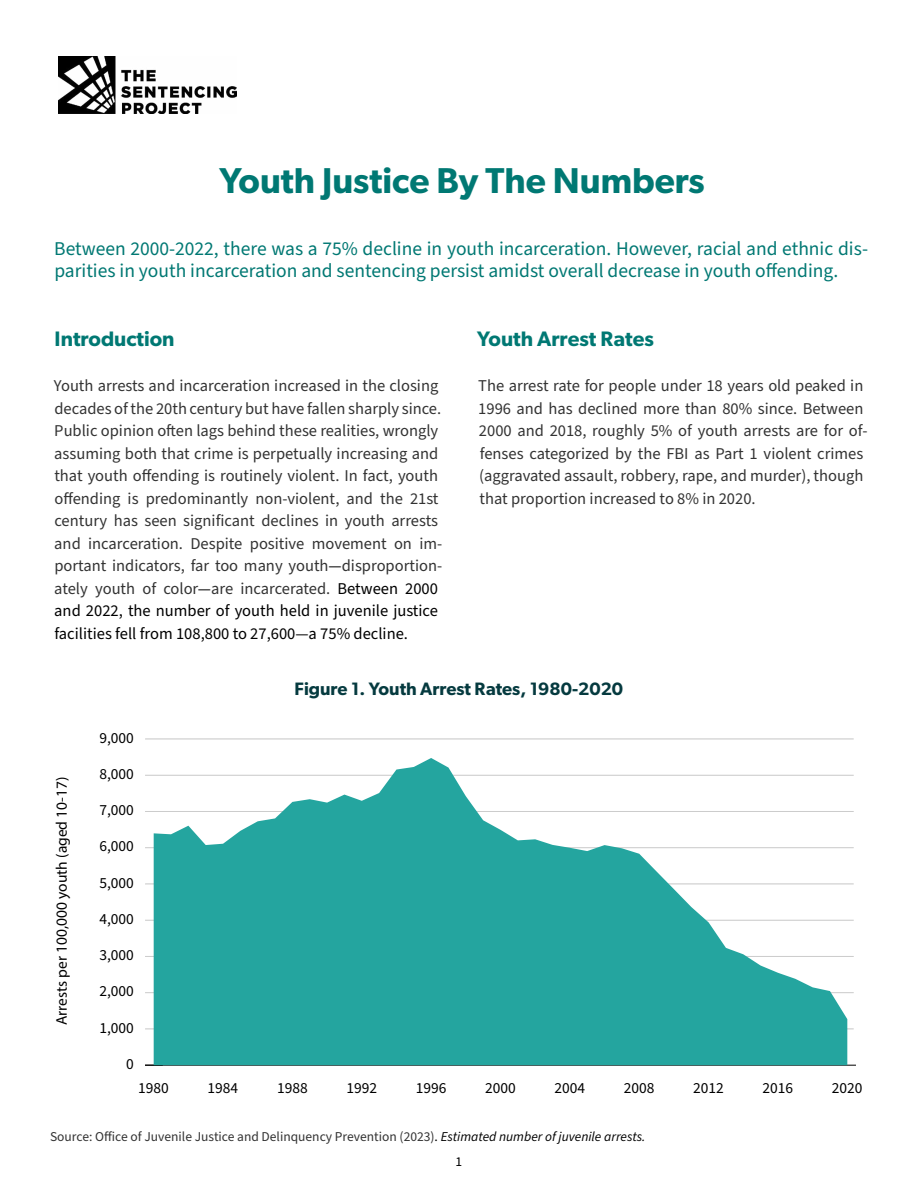
<style>
.page{position:relative;width:918px;height:1188px;background:#fff}
.page>*{position:absolute;margin:0;border:0;box-sizing:border-box;transform-origin:0 0}
.t1{font:600 36px "Gibson";color:#007873}
.t2{font:600 21px "Gibson";color:#007873}
.t3{font:19.5px/22.5px "Source Sans Pro";color:#007873}
.t4{font:600 18px "Gibson";color:#053a3f}
.t5{font:16.5px/22.5px "Source Sans Pro";color:#333}
.t6{font:15.45px "Source Sans Pro";color:#000}
.t7{font:15.45px "Myriad Pro";color:#000}
.t8{font:13.5px "Source Sans Pro";color:#333}
.t9{font:13.5px "Source Sans Pro";color:#000}
.s1{color:#000}
.s2{font-style:italic;color:#000}
</style>
<div class="page">
<img style="left:58px;top:56px;width:178px;height:58px">
<hr style="left:145px;top:1065px;width:711px;height:1px;background:#000">
<svg style="left:145px;top:1065px;width:18px;height:1px"></svg>
<hr style="left:145px;top:1029px;width:709px;height:1px;background:#ccc">
<hr style="left:145px;top:992px;width:709px;height:1px;background:#ccc">
<hr style="left:145px;top:956px;width:709px;height:1px;background:#ccc">
<hr style="left:145px;top:920px;width:709px;height:1px;background:#ccc">
<hr style="left:145px;top:884px;width:709px;height:1px;background:#ccc">
<hr style="left:145px;top:847px;width:709px;height:1px;background:#ccc">
<hr style="left:145px;top:811px;width:709px;height:1px;background:#ccc">
<hr style="left:145px;top:775px;width:709px;height:1px;background:#ccc">
<hr style="left:145px;top:739px;width:709px;height:1px;background:#ccc">
<svg style="left:154px;top:758px;width:693px;height:307px;fill:#24a59f"></svg>
<h1 class="t1" style="left:219px;top:159px;width:487px">Youth Justice By The Numbers</h1>
<p class="t3" style="left:54px;top:238px;width:815px">Between 2000-2022, there was a 75% decline in youth incarceration. However, racial and ethnic dis&shy;parities in youth incarceration and sentencing persist amidst overall decrease in youth offending.</p>
<p class="t2" style="left:55px;top:326px;width:121px">Introduction</p>
<p class="t5" style="left:54px;top:375px;width:390px">Youth arrests and incarceration increased in the closing decades of the 20th century but have fallen sharply since.<br>Public opinion often lags behind these realities, wrongly assuming both that crime is perpetually increasing and that youth offending is routinely violent. In fact, youth offending is predominantly non-violent, and the 21st century has seen significant declines in youth arrests and incarceration. Despite positive movement on im&shy;portant indicators, far too many youth<span class="s1">—</span>disproportion&shy;ately youth of color<span class="s1">—</span>are incarcerated. <span class="s1">Between 2000 and 2022, the number of youth held in juvenile justice facilities fell from 108,800 to 27,600—a 75% decline.</span></p>
<p class="t2" style="left:477px;top:326px;width:178px">Youth Arrest Rates</p>
<p class="t5" style="left:478px;top:375px;width:391px">The arrest rate for people under 18 years old peaked in 1996 and has declined more than 80% since. Between 2000 and 2018, roughly 5% of youth arrests are for of&shy;fenses categorized by the FBI as Part 1 violent crimes (aggravated assault, robbery, rape, and murder), though that proportion increased to 8% in 2020.</p>
<p class="t7" style="left:52px;top:1025px;width:250px;rotate:-90deg">Arrests per 100,000 youth (aged 10-17)</p>
<p class="t6" style="left:99px;top:727px;width:36px">9,000</p>
<p class="t6" style="left:99px;top:764px;width:36px">8,000</p>
<p class="t6" style="left:99px;top:800px;width:36px">7,000</p>
<p class="t6" style="left:99px;top:836px;width:36px">6,000</p>
<p class="t6" style="left:99px;top:872px;width:36px">5,000</p>
<p class="t6" style="left:99px;top:909px;width:36px">4,000</p>
<p class="t6" style="left:99px;top:945px;width:36px">3,000</p>
<p class="t6" style="left:99px;top:981px;width:36px">2,000</p>
<p class="t6" style="left:99px;top:1017px;width:36px">1,000</p>
<p class="t6" style="left:126px;top:1053px;width:9px">0</p>
<p class="t4" style="left:295px;top:678px;width:330px">Figure 1. Youth Arrest Rates, 1980-2020</p>
<p class="t6" style="left:138px;top:1078px;width:32px">1980</p>
<p class="t6" style="left:208px;top:1078px;width:32px">1984</p>
<p class="t6" style="left:277px;top:1078px;width:32px">1988</p>
<p class="t6" style="left:346px;top:1078px;width:32px">1992</p>
<p class="t6" style="left:416px;top:1078px;width:32px">1996</p>
<p class="t6" style="left:485px;top:1078px;width:32px">2000</p>
<p class="t6" style="left:555px;top:1078px;width:32px">2004</p>
<p class="t6" style="left:624px;top:1078px;width:32px">2008</p>
<p class="t6" style="left:693px;top:1078px;width:32px">2012</p>
<p class="t6" style="left:763px;top:1078px;width:32px">2016</p>
<p class="t6" style="left:832px;top:1078px;width:32px">2020</p>
<p class="t8" style="left:50px;top:1127px;width:597px">Source: Office of Juvenile Justice and Delinquency Prevention (2023)<span class="s1">.</span> <span class="s2">Estimated number of juvenile arrests.</span></p>
<p class="t9" style="left:456px;top:1153px;width:8px">1</p>
</div>
